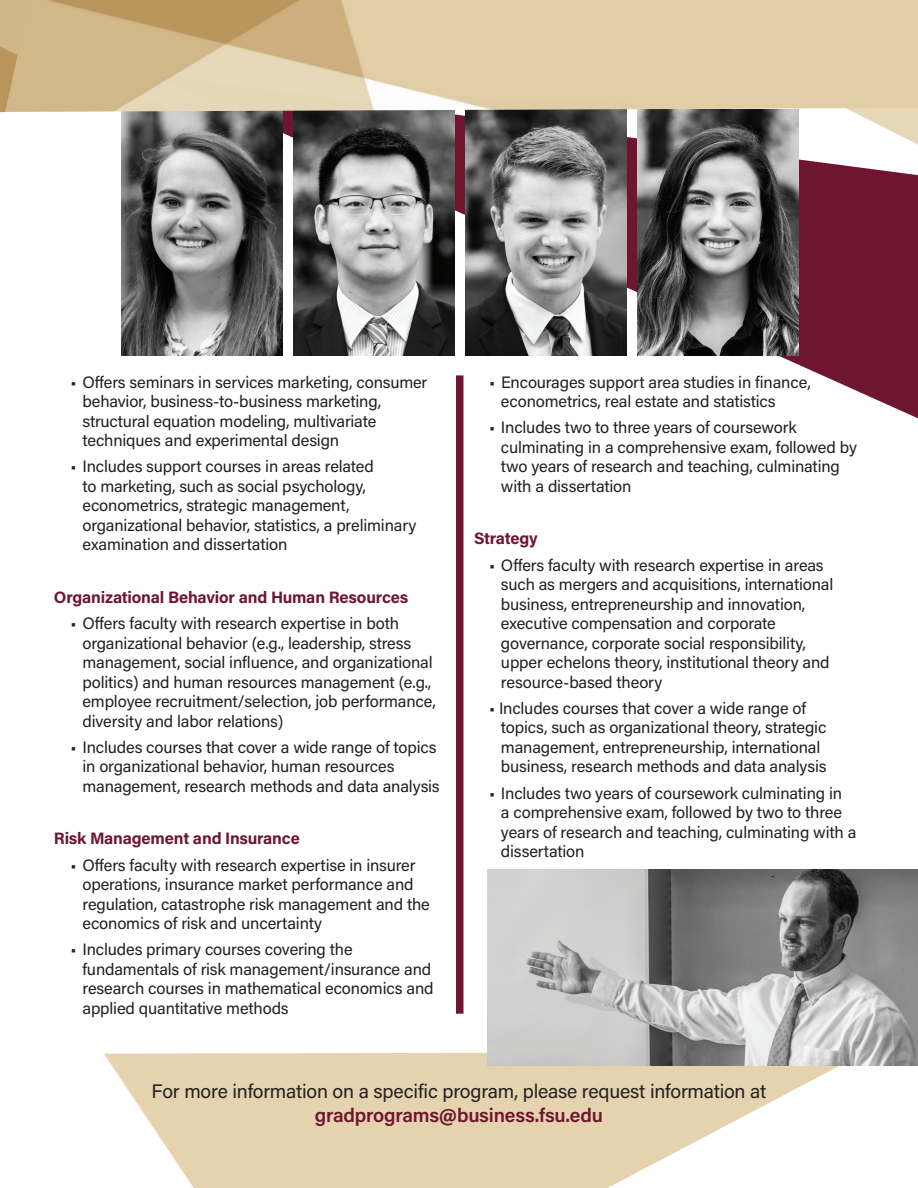
<style>
.page{position:relative;width:918px;height:1188px;background:#fff}
.page>*{position:absolute;margin:0;border:0;box-sizing:border-box;transform-origin:0 0}
.t1{font:19.5px "Acumin Pro";letter-spacing:-.01em;color:#231f20}
.t2{font:600 19.5px "Acumin Pro";letter-spacing:-.01em;color:#6f1530}
.t3{font:16.5px/19.5px "Acumin Pro";letter-spacing:-.01em;color:#231f20}
.t4{font:700 16.5px "Acumin Pro";letter-spacing:-.01em;color:#6f1530}
</style>
<div class="page">
<svg style="left:154px;top:112px;width:764px;height:307px"></svg>
<img style="left:465px;top:112px;width:161px;height:243px">
<img style="left:122px;top:112px;width:160px;height:243px">
<div style="left:456px;top:375px;width:8px;height:639px;background:#6f1530"></div>
<img style="left:496px;top:112px;width:422px;height:43px">
<svg style="left:104px;top:1052px;width:735px;height:136px;fill:#e5d2af"></svg>
<img style="left:293px;top:112px;width:161px;height:243px">
<img style="left:637px;top:112px;width:161px;height:243px">
<img style="left:30px;top:0;width:888px;height:112px">
<img style="left:0;top:0;width:30px;height:112px">
<img style="left:487px;top:869px;width:431px;height:197px">
<p class="t3" style="left:82px;top:371px;width:346px;text-indent:-12px">• Offers seminars in services marketing, consumer behavior, business-to-business marketing, structural equation modeling, multivariate techniques and experimental design</p>
<p class="t3" style="left:82px;top:456px;width:335px;text-indent:-12px">• Includes support courses in areas related<br>to marketing, such as social psychology, econometrics, strategic management, organizational behavior, statistics, a preliminary examination and dissertation</p>
<p class="t4" style="left:54px;top:585px;width:356px">Organizational Behavior and Human Resources</p>
<p class="t3" style="left:82px;top:613px;width:355px;text-indent:-12px">• Offers faculty with research expertise in both organizational behavior (e.g., leadership, stress management, social influence, and organizational politics) and human resources management (e.g., employee recruitment/selection, job performance, diversity and labor relations)</p>
<p class="t3" style="left:82px;top:737px;width:359px;text-indent:-12px">• Includes courses that cover a wide range of topics in organizational behavior, human resources management, research methods and data analysis</p>
<p class="t4" style="left:54px;top:827px;width:247px">Risk Management and Insurance</p>
<p class="t3" style="left:82px;top:854px;width:349px;text-indent:-12px">• Offers faculty with research expertise in insurer operations, insurance market performance and regulation, catastrophe risk management and the economics of risk and uncertainty</p>
<p class="t3" style="left:82px;top:939px;width:353px;text-indent:-12px">• Includes primary courses covering the fundamentals of risk management/insurance and research courses in mathematical economics and applied quantitative methods</p>
<p class="t3" style="left:501px;top:371px;width:311px;text-indent:-12px">• Encourages support area studies in finance, econometrics, real estate and statistics</p>
<p class="t3" style="left:501px;top:417px;width:357px;text-indent:-12px">• Includes two to three years of coursework culminating in a comprehensive exam, followed by two years of research and teaching, culminating with a dissertation</p>
<p class="t4" style="left:474px;top:527px;width:65px">Strategy</p>
<p class="t3" style="left:501px;top:554px;width:334px;text-indent:-12px">• Offers faculty with research expertise in areas such as mergers and acquisitions, international business, entrepreneurship and innovation, executive compensation and corporate governance, corporate social responsibility, upper echelons theory, institutional theory and resource-based theory</p>
<p class="t3" style="left:501px;top:698px;width:327px;text-indent:-12px">• Includes courses that cover a wide range of topics, such as organizational theory, strategic management, entrepreneurship, international business, research methods and data analysis</p>
<p class="t3" style="left:501px;top:782px;width:357px;text-indent:-12px">• Includes two years of coursework culminating in<br>a comprehensive exam, followed by two to three years of research and teaching, culminating with a dissertation</p>
<p class="t1" style="left:152px;top:1078px;width:616px">For more information on a specific program, please request information at</p>
<p class="t2" style="left:315px;top:1101px;width:290px">gradprograms@business.fsu.edu</p>
</div>
